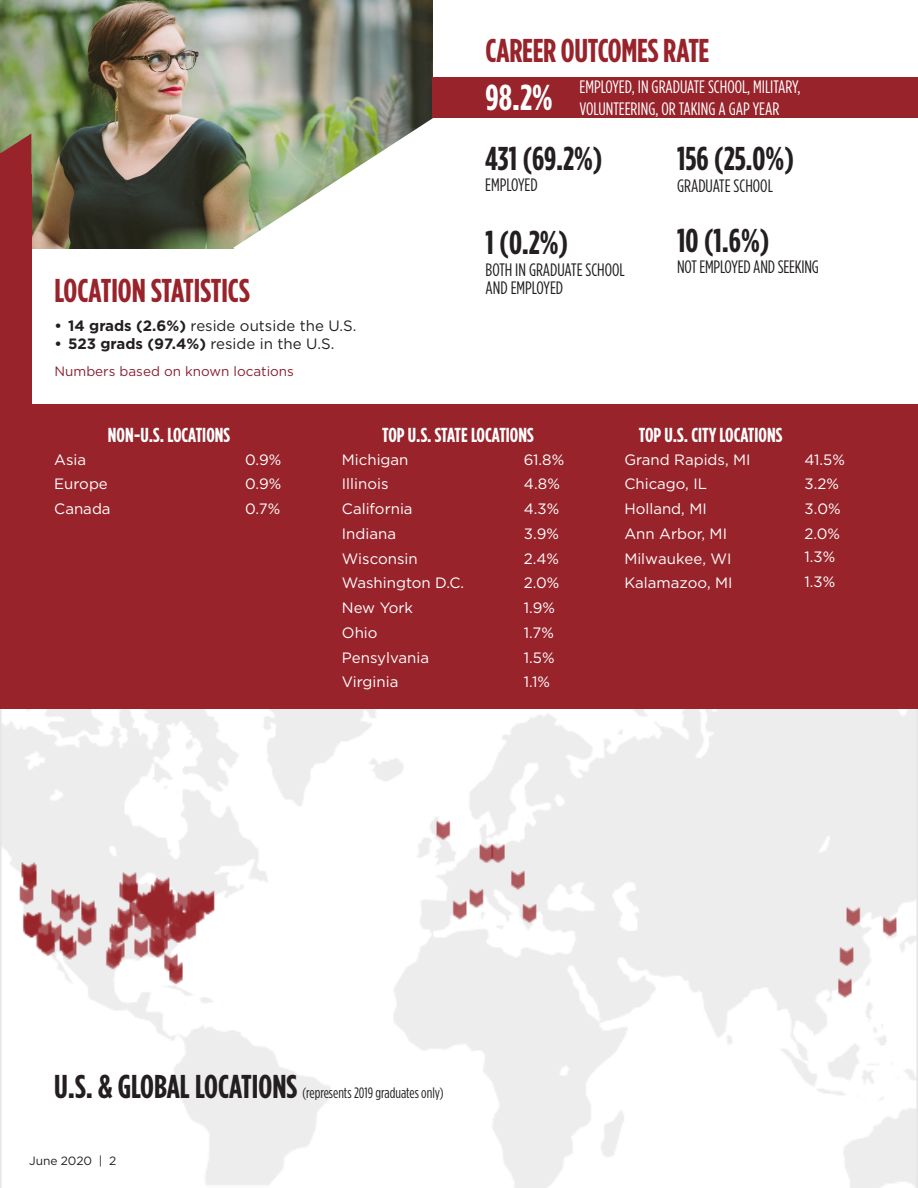
<style>
.page{position:relative;width:918px;height:1188px;background:#fff}
.page>*{position:absolute;margin:0;border:0;box-sizing:border-box;transform-origin:0 0}
.t1{font:700 36px "Gotham Condensed";color:#fff}
.HEADING{font:700 33px "Gotham Condensed";letter-spacing:-.01em;color:#98232b}
.t2{font:700 33px "Gotham Condensed";color:#231f20}
.t3{font:700 20.25px "Gotham Condensed";color:#fff}
.t4{font:18px/18px "Gotham Condensed";color:#231f20}
.t5{font:18px/21.6px "Gotham Condensed";color:#fff}
.t6{font:15px/24.8px "Gotham";color:#fff}
.HEADING-2{font:15px "Gotham Condensed";color:#231f20}
.t7{font:15px "Gotham";color:#231f20}
.t8{font:700 15px "Gotham";color:#231f20}
.t9{font:13.5px "Gotham";color:#8b2031}
.t10{font:12px "Gotham";letter-spacing:-.01em;color:#231f20}
.s1{font-weight:700}
.s2{font-weight:400}
.s3{font-weight:700;font-size:33px}
</style>
<div class="page">
<img style="left:0;top:0;width:233px;height:248px">
<svg style="left:233px;top:0;width:504px;height:249px"></svg>
<img style="left:0;top:708px;width:918px;height:480px">
<div style="left:0;top:404px;width:918px;height:304px;background:#98232b"></div>
<div style="left:432px;top:77px;width:486px;height:40px;background:#98232b"></div>
<svg style="left:0;top:133px;width:31px;height:41px"></svg>
<div style="left:0;top:174px;width:31px;height:234px;background:#98232b"></div>
<p class="HEADING" style="left:486px;top:31px;width:225px">CAREER OUTCOMES RATE</p>
<p class="t1" style="left:486px;top:76px;width:68px">98.2%</p>
<p class="t5" style="left:580px;top:76px;width:223px">EMPLOYED, IN GRADUATE SCHOOL, MILITARY,<br>VOLUNTEERING, OR TAKING A GAP YEAR</p>
<p class="HEADING" style="left:55px;top:271px;width:197px">LOCATION STATISTICS</p>
<p class="t7" style="left:55px;top:316px;width:303px"><span class="s1">• 14 grads (2.6%)</span> reside outside the U.S.</p>
<p class="t8" style="left:55px;top:333px;width:281px">• 523 grads (97.4%) <span class="s2">reside in the U.S.</span></p>
<p class="t9" style="left:55px;top:362px;width:241px">Numbers based on known locations</p>
<p class="t2" style="left:485px;top:139px;width:119px">431 (69.2%)</p>
<p class="t4" style="left:485px;top:176px;width:54px">EMPLOYED</p>
<p class="t2" style="left:486px;top:223px;width:84px">1 (0.2%)</p>
<p class="t4" style="left:486px;top:260px;width:141px">BOTH IN GRADUATE SCHOOL<br>AND EMPLOYED</p>
<p class="t2" style="left:677px;top:139px;width:119px">156 (25.0%)</p>
<p class="t4" style="left:677px;top:176px;width:97px">GRADUATE SCHOOL</p>
<p class="t2" style="left:677px;top:221px;width:94px">10 (1.6%)</p>
<p class="t4" style="left:677px;top:258px;width:143px">NOT EMPLOYED AND SEEKING</p>
<p class="t3" style="left:108px;top:423px;width:124px">NON-U.S. LOCATIONS</p>
<p class="t6" style="left:54px;top:447px;width:58px">Asia<br>Europe<br>Canada</p>
<p class="t6" style="left:245px;top:447px;width:38px">0.9%</p>
<p class="t6" style="left:245px;top:471px;width:38px">0.9%</p>
<p class="t6" style="left:245px;top:496px;width:37px">0.7%</p>
<p class="t3" style="left:382px;top:423px;width:153px">TOP U.S. STATE LOCATIONS</p>
<p class="t6" style="left:342px;top:447px;width:68px">Michigan</p>
<p class="t6" style="left:342px;top:471px;width:48px">Illinois</p>
<p class="t6" style="left:342px;top:496px;width:72px">California</p>
<p class="t6" style="left:342px;top:521px;width:56px">Indiana</p>
<p class="t6" style="left:342px;top:546px;width:77px">Wisconsin</p>
<p class="t6" style="left:342px;top:570px;width:124px">Washington D.C.</p>
<p class="t6" style="left:342px;top:595px;width:73px">New York</p>
<p class="t6" style="left:342px;top:620px;width:37px">Ohio</p>
<p class="t6" style="left:342px;top:645px;width:89px">Pensylvania</p>
<p class="t6" style="left:342px;top:669px;width:58px">Virginia</p>
<p class="t6" style="left:524px;top:447px;width:42px">61.8%</p>
<p class="t6" style="left:524px;top:471px;width:38px">4.8%</p>
<p class="t6" style="left:524px;top:496px;width:37px">4.3%</p>
<p class="t6" style="left:524px;top:521px;width:37px">3.9%</p>
<p class="t6" style="left:524px;top:546px;width:37px">2.4%</p>
<p class="t6" style="left:524px;top:570px;width:37px">2.0%</p>
<p class="t6" style="left:524px;top:595px;width:33px">1.9%</p>
<p class="t6" style="left:524px;top:620px;width:32px">1.7%</p>
<p class="t6" style="left:524px;top:645px;width:32px">1.5%</p>
<p class="t6" style="left:524px;top:669px;width:28px">1.1%</p>
<p class="t3" style="left:639px;top:423px;width:145px">TOP U.S. CITY LOCATIONS</p>
<p class="t6" style="left:624px;top:447px;width:128px">Grand Rapids, MI<br>Chicago, IL<br>Holland, MI<br>Ann Arbor, MI<br>Milwaukee, WI<br>Kalamazoo, MI</p>
<p class="t6" style="left:805px;top:447px;width:42px">41.5%</p>
<p class="t6" style="left:805px;top:471px;width:36px">3.2%</p>
<p class="t6" style="left:805px;top:496px;width:38px">3.0%</p>
<p class="t6" style="left:805px;top:521px;width:37px">2.0%</p>
<p class="t6" style="left:805px;top:544px;width:32px">1.3%</p>
<p class="t6" style="left:805px;top:569px;width:32px">1.3%</p>
<p class="HEADING-2" style="left:54px;top:1084px;width:391px"><span class="s3">U.S. &amp; GLOBAL LOCATIONS</span> (represents 2019 graduates only)</p>
<p class="t10" style="left:29px;top:1153px;width:89px">June 2020 | 2</p>
</div>
